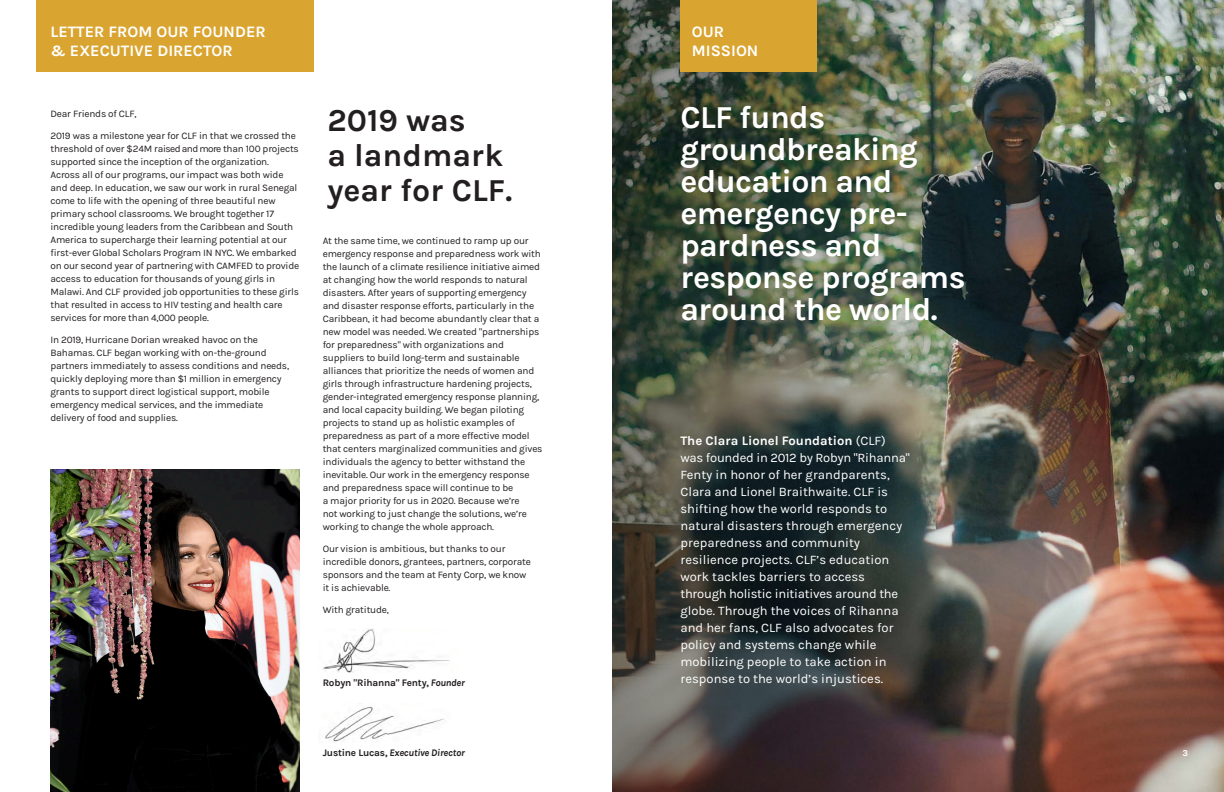
<style>
.page{position:relative;width:1224px;height:792px;background:#fff}
.page>*{position:absolute;margin:0;border:0;box-sizing:border-box;transform-origin:0 0}
.t1{font:700 32px/32px "Karla";letter-spacing:-.02em;color:#fff}
.t2{font:700 32px/35px "Karla";color:#231f20}
.t3{font:700 16px/19.2px "Karla";color:#fff}
.t4{font:13px/17px "Karla";color:#fff}
.t5{font:10px/13px "Karla";letter-spacing:-.02em;color:#231f20}
.t6{font:italic 700 10px "Karla";letter-spacing:-.02em;color:#231f20}
.t7{font:700 10px "Karla";letter-spacing:-.02em;color:#231f20}
.t8{font:700 9px "Karla";color:#fff}
.s1{font-style:italic}
.s2{font-weight:700}
.s3{font-style:normal}
</style>
<div class="page">
<img style="left:986px;top:0;width:238px;height:792px">
<img style="left:612px;top:0;width:374px;height:792px">
<div style="left:680px;top:0;width:137px;height:71px;background:#d9a42f"></div>
<div style="left:36px;top:0;width:278px;height:71px;background:#d9a42f"></div>
<img style="left:323px;top:628px;width:127px;height:45px">
<img style="left:325px;top:707px;width:119px;height:35px">
<svg style="left:50px;top:721px;width:1px;height:36px"></svg>
<img style="left:51px;top:470px;width:248px;height:322px">
<p class="t3" style="left:51px;top:22px;width:217px">LETTER FROM OUR FOUNDER &amp; EXECUTIVE DIRECTOR</p>
<p class="t5" style="left:51px;top:108px;width:87px">Dear Friends of CLF,</p>
<p class="t5" style="left:51px;top:130px;width:250px">2019 was a milestone year for CLF in that we crossed the threshold of over $24M raised and more than 100 projects supported since the inception of the organization.<br>Across all of our programs, our impact was both wide and deep. In education, we saw our work in rural Senegal come to life with the opening of three beautiful new primary school classrooms. We brought together 17 incredible young leaders from the Caribbean and South America to supercharge their learning potential at our first-ever Global Scholars Program IN NYC. We embarked on our second year of partnering with CAMFED to provide access to education for thousands of young girls in Malawi. And CLF provided job opportunities to these girls that resulted in access to HIV testing and health care services for more than 4,000 people.</p>
<p class="t5" style="left:51px;top:334px;width:240px">In 2019, Hurricane Dorian wreaked havoc on the Bahamas. CLF began working with on-the-ground partners immediately to assess conditions and needs, quickly deploying more than $1 million in emergency grants to support direct logistical support, mobile emergency medical services, and the immediate delivery of food and supplies.</p>
<p class="t2" style="left:327px;top:103px;width:186px">2019 was<br>a landmark year for CLF.</p>
<p class="t5" style="left:323px;top:235px;width:221px">At the same time, we continued to ramp up our emergency response and preparedness work with the launch of a climate resilience initiative aimed at changing how the world responds to natural disasters. After years of supporting emergency and disaster response efforts, particularly in the Caribbean, it had become abundantly clear that a new model was needed. We created "partnerships for preparedness" with organizations and suppliers to build long-term and sustainable alliances that prioritize the needs of women and girls through infrastructure hardening projects, gender-integrated emergency response planning, and local capacity building. We began piloting projects to stand up as holistic examples of preparedness as part of a more effective model that centers marginalized communities and gives individuals the agency to better withstand the inevitable. Our work in the emergency response and preparedness space will continue to be<br>a major priority for us in 2020. Because we’re<br>not working to just change the solutions, we’re working to change the whole approach.</p>
<p class="t5" style="left:323px;top:543px;width:210px">Our vision is ambitious, but thanks to our incredible donors, grantees, partners, corporate sponsors and the team at Fenty Corp, we know it is achievable.</p>
<p class="t5" style="left:323px;top:604px;width:68px">With gratitude,</p>
<p class="t7" style="left:323px;top:677px;width:144px">Robyn "Rihanna" Fenty, <span class="s1">Founder</span></p>
<p class="t3" style="left:692px;top:22px;width:34px">OUR</p>
<p class="t3" style="left:692px;top:41px;width:68px">MISSION</p>
<p class="t1" style="left:680px;top:101px;width:287px">CLF funds groundbreaking education and emergency pre&shy;pardness and response programs around the world.</p>
<p class="t4" style="left:680px;top:432px;width:231px"><span class="s2">The Clara Lionel Foundation</span> (CLF) was founded in 2012 by Robyn "Rihanna" Fenty in honor of her grandparents, Clara and Lionel Braithwaite. CLF is shifting how the world responds to natural disasters through emergency preparedness and community resilience projects. CLF’s education work tackles barriers to access through holistic initiatives around the globe. Through the voices of Rihanna and her fans, CLF also advocates for policy and systems change while mobilizing people to take action in response to the world’s injustices.</p>
<p class="t6" style="left:323px;top:747px;width:144px"><span class="s3">Justine Lucas,</span> Executive Director</p>
<p class="t8" style="left:1182px;top:748px;width:7px">3</p>
</div>
